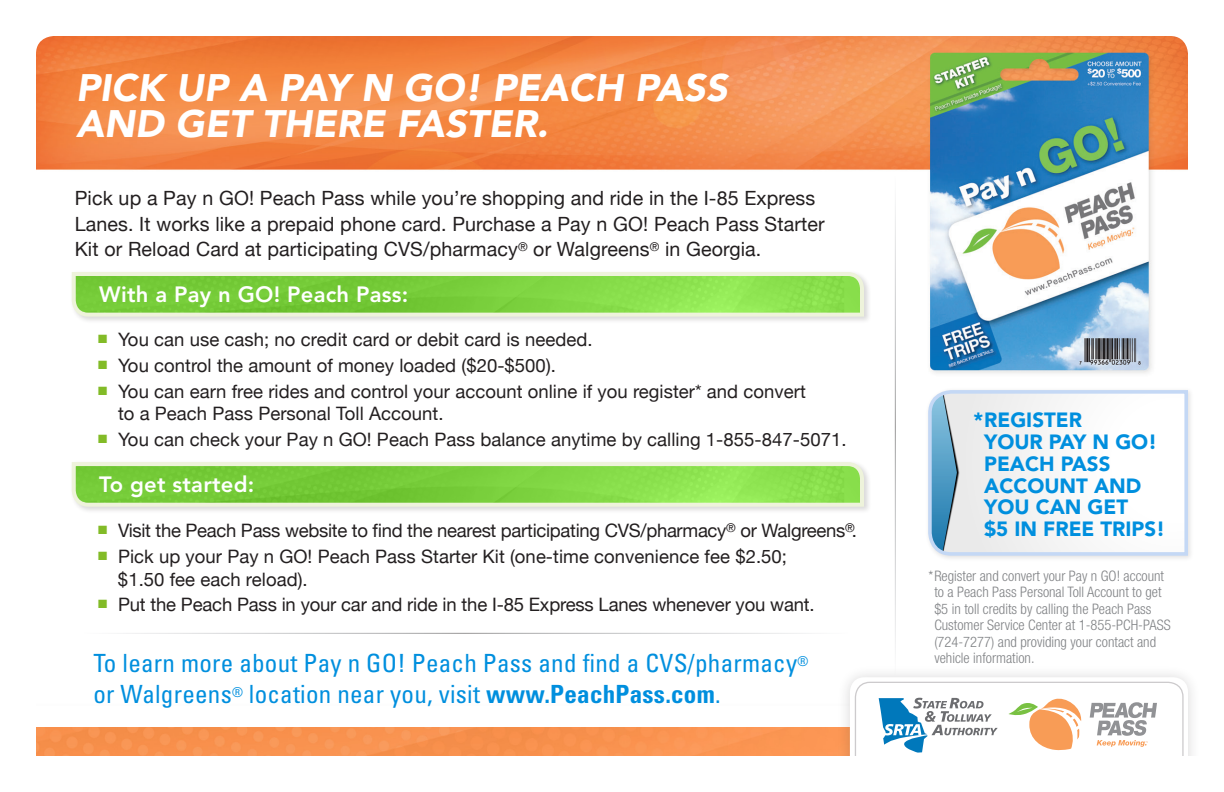
<style>
.page{position:relative;width:1224px;height:792px;background:#fff}
.page>*{position:absolute;margin:0;border:0;box-sizing:border-box;transform-origin:0 0}
.t1{font:italic 900 38px/36px "Avenir";color:#fff}
.t2{font:condensed 25px/31px "Univers";letter-spacing:.01em;color:#008fde}
.t3{font:800 22px "Avenir";letter-spacing:.01em;color:#fff}
.t4{font:900 20.4px/21.6px "Avenir";color:#008fde}
.t5{font:19.6px/25.2px "Helvetica Neue";letter-spacing:.005em;color:#231f20}
.t6{font:18.4px/22.4px "Helvetica Neue";letter-spacing:.005em;color:#231f20}
.t7{font:18.4px "Helvetica Neue";letter-spacing:-.015em;color:#231f20}
.t8{font:300 condensed 14.4px/16.4px "Helvetica Neue";color:#808285}
.s1{font-weight:700}
</style>
<div class="page">
<img style="left:36px;top:36px;width:1152px;height:597px">
<img style="left:36px;top:727px;width:801px;height:29px">
<div style="left:925px;top:387px;width:269px;height:175px;background:#f9f9f9"></div>
<svg style="left:928px;top:390px;width:261px;height:167px"></svg>
<hr style="left:895px;top:176px;width:1px;height:501px;background:#fff">
<div style="left:70px;top:460px;width:801px;height:54px;background:#231f20;opacity:.17"></div>
<svg style="left:70px;top:460px;width:796px;height:49px;background:#9bdb6b"></svg>
<div style="left:70px;top:270px;width:801px;height:54px;background:#231f20;opacity:.17"></div>
<svg style="left:70px;top:270px;width:796px;height:49px;background:#9bdb6b"></svg>
<div style="left:837px;top:664px;width:364px;height:128px;background:#231f20;opacity:.17"></div>
<div style="left:0;top:756px;width:1224px;height:36px;background:#fff"></div>
<svg style="left:850px;top:677px;width:338px;height:79px"></svg>
<p class="t1" style="left:76px;top:70px;width:653px">PICK UP A PAY N GO! PEACH PASS<br>AND GET THERE FASTER.</p>
<p class="t5" style="left:75px;top:186px;width:751px">Pick up a Pay n GO! Peach Pass while you’re shopping and ride in the I-85 Express<br>Lanes. It works like a prepaid phone card. Purchase a Pay n GO! Peach Pass Starter<br>Kit or Reload Card at participating CVS/pharmacy<sup>®</sup> or Walgreens<sup>®</sup> in Georgia.</p>
<p class="t3" style="left:99px;top:281px;width:310px">With a Pay n GO! Peach Pass:</p>
<p class="t6" style="left:98px;top:328px;width:496px"><sup>■</sup> You can use cash; no credit card or debit card is needed.</p>
<p class="t6" style="left:98px;top:354px;width:459px"><sup>■</sup> You control the amount of money loaded ($20-$500).</p>
<p class="t6" style="left:118px;top:380px;width:689px;text-indent:-20px"><sup>■</sup> You can earn free rides and control your account online if you register* and convert to a Peach Pass Personal Toll Account.</p>
<p class="t6" style="left:98px;top:428px;width:750px"><sup>■</sup> You can check your Pay n GO! Peach Pass balance anytime by calling 1-855-847-5071.</p>
<p class="t3" style="left:99px;top:471px;width:157px">To get started:</p>
<p class="t7" style="left:98px;top:520px;width:760px"><sup>■</sup> Visit the Peach Pass website to find the nearest participating CVS/pharmacy<sup>®</sup> or Walgreens<sup>®</sup>.</p>
<p class="t6" style="left:118px;top:545px;width:671px;text-indent:-20px"><sup>■</sup> Pick up your Pay n GO! Peach Pass Starter Kit (one-time convenience fee $2.50; $1.50 fee each reload).</p>
<p class="t6" style="left:98px;top:593px;width:718px"><sup>■</sup> Put the Peach Pass in your car and ride in the I-85 Express Lanes whenever you want.</p>
<p class="t2" style="left:93px;top:647px;width:716px">To learn more about Pay n GO! Peach Pass and find a CVS/pharmacy<sup>® </sup>or Walgreens<sup>®</sup> location near you, visit <span class="s1">www.PeachPass.com</span>.</p>
<p class="t4" style="left:984px;top:409px;width:183px;text-indent:-11px">*REGISTER<br>YOUR PAY N GO!<br>PEACH PASS<br>ACCOUNT AND<br>YOU CAN GET<br>$5 IN FREE TRIPS!</p>
<p class="t8" style="left:934px;top:567px;width:238px;text-indent:-6px">*Register and convert your Pay n GO! account to a Peach Pass Personal Toll Account to get $5 in toll credits by calling the Peach Pass Customer Service Center at 1-855-PCH-PASS (724-7277) and providing your contact and vehicle information.</p>
</div>
